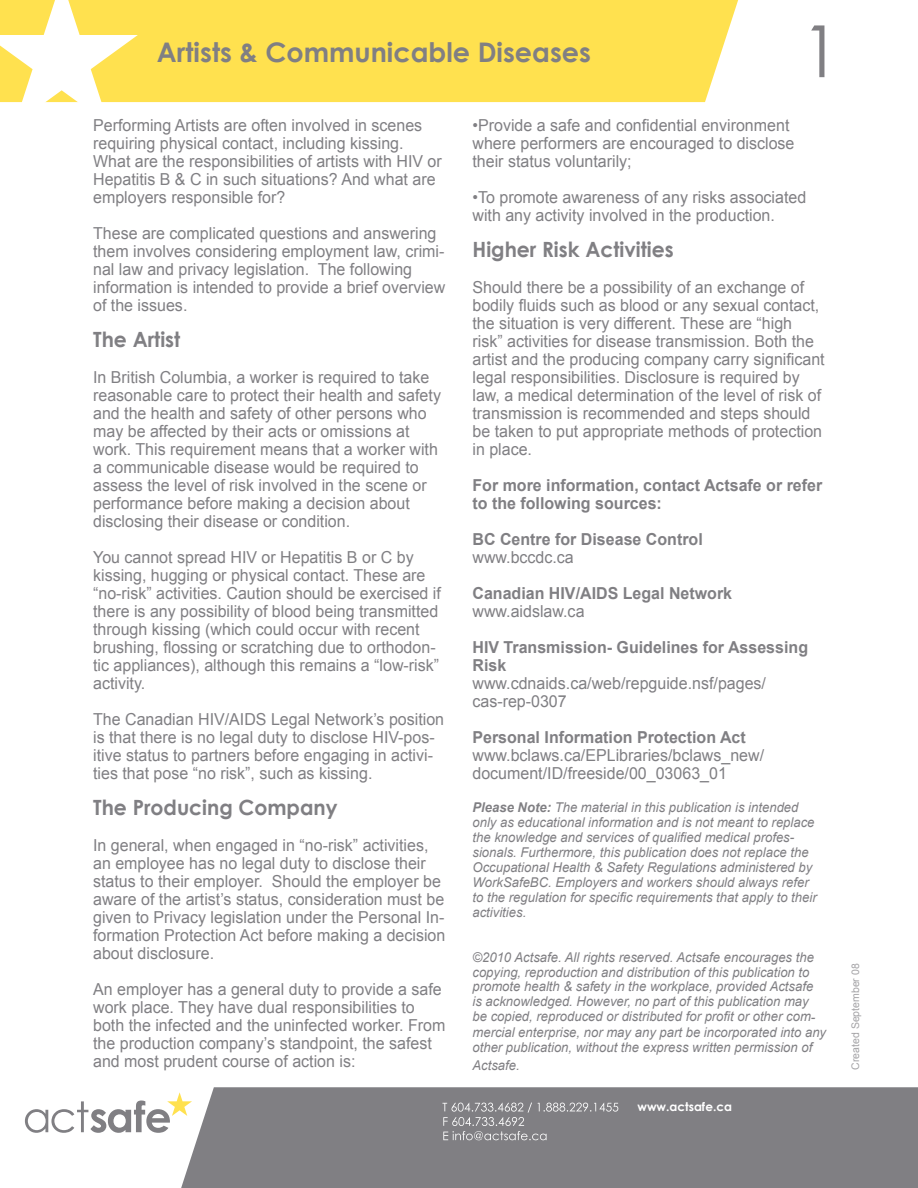
<style>
.page{position:relative;width:918px;height:1188px;background:#fff}
.page>*{position:absolute;margin:0;border:0;box-sizing:border-box;transform-origin:0 0}
.t1{font:72px "Century Gothic";color:#807f83}
.t2{font:700 27px "Century Gothic";color:#807f83}
.t3{font:700 21px "Century Gothic";color:#807f83}
.t4{font:16.5px/18px "Arial";color:#807f83}
.t5{font:700 16.5px/18px "Arial";color:#807f83}
.t6{font:italic 13.5px/15px "Arial";color:#807f83}
.t7{font:700 12px "Century Gothic";color:#fff}
.t8{font:10.5px "Arial";color:#a4a3a6}
.s1{font-weight:700}
</style>
<div class="page">
<div style="left:181px;top:1087px;width:737px;height:101px;background:#807f83"></div>
<div style="left:138px;top:0;width:600px;height:102px;background:#ffe14f"></div>
<svg style="left:0;top:0;width:138px;height:103px"></svg>
<svg style="left:25px;top:1092px;width:167px;height:41px"></svg>
<svg style="left:442px;top:1103px;width:176px;height:37px;background:#8e8d90"></svg>
<h2 class="t2" style="left:157px;top:32px;width:436px">Artists &amp; Communicable Diseases</h2>
<h1 class="t1" style="left:801px;top:1px;width:41px">1</h1>
<p class="t4" style="left:93px;top:116px;width:350px">Performing Artists are often involved in scenes requiring physical contact, including kissing.<br>What are the responsibilities of artists with HIV or Hepatitis B &amp; C in such situations? And what are employers responsible for?</p>
<p class="t4" style="left:93px;top:224px;width:354px">These are complicated questions and answering them involves considering employment law, crimi&shy;nal law and privacy legislation. The following information is intended to provide a brief overview of the issues.</p>
<p class="t3" style="left:93px;top:323px;width:89px">The Artist</p>
<p class="t4" style="left:93px;top:368px;width:349px">In British Columbia, a worker is required to take reasonable care to protect their health and safety and the health and safety of other persons who may be affected by their acts or omissions at work. This requirement means that a worker with a communicable disease would be required to assess the level of risk involved in the scene or performance before making a decision about disclosing their disease or condition.</p>
<p class="t4" style="left:93px;top:548px;width:349px">You cannot spread HIV or Hepatitis B or C by kissing, hugging or physical contact. These are “no-risk” activities. Caution should be exercised if there is any possibility of blood being transmitted through kissing (which could occur with recent brushing, flossing or scratching due to orthodon&shy;tic appliances), although this remains a “low-risk” activity.</p>
<p class="t4" style="left:93px;top:710px;width:353px">The Canadian HIV/AIDS Legal Network’s position is that there is no legal duty to disclose HIV-pos&shy;itive status to partners before engaging in activi&shy;ties that pose “no risk”, such as kissing.</p>
<p class="t3" style="left:93px;top:791px;width:246px">The Producing Company</p>
<p class="t4" style="left:93px;top:836px;width:354px">In general, when engaged in “no-risk” activities, an employee has no legal duty to disclose their status to their employer. Should the employer be aware of the artist’s status, consideration must be given to Privacy legislation under the Personal In&shy;formation Protection Act before making a decision about disclosure.</p>
<p class="t4" style="left:93px;top:980px;width:354px">An employer has a general duty to provide a safe work place. They have dual responsibilities to both the infected and the uninfected worker. From the production company’s standpoint, the safest and most prudent course of action is:</p>
<p class="t4" style="left:472px;top:116px;width:324px">•Provide a safe and confidential environment where performers are encouraged to disclose their status voluntarily;</p>
<p class="t4" style="left:472px;top:188px;width:335px">•To promote awareness of any risks associated with any activity involved in the production.</p>
<p class="t3" style="left:472px;top:233px;width:203px">Higher Risk Activities</p>
<p class="t4" style="left:472px;top:278px;width:354px">Should there be a possibility of an exchange of bodily fluids such as blood or any sexual contact, the situation is very different. These are “high risk” activities for disease transmission. Both the artist and the producing company carry significant legal responsibilities. Disclosure is required by law, a medical determination of the level of risk of transmission is recommended and steps should be taken to put appropriate methods of protection in place.</p>
<p class="t5" style="left:472px;top:476px;width:351px">For more information, contact Actsafe or refer to the following sources:</p>
<p class="t5" style="left:472px;top:530px;width:232px">BC Centre for Disease Control</p>
<p class="t4" style="left:472px;top:548px;width:103px">www.bccdc.ca</p>
<p class="t5" style="left:472px;top:584px;width:261px">Canadian HIV/AIDS Legal Network</p>
<p class="t4" style="left:472px;top:602px;width:114px">www.aidslaw.ca</p>
<p class="t5" style="left:472px;top:638px;width:337px">HIV Transmission- Guidelines for Assessing<br>Risk</p>
<p class="t4" style="left:472px;top:674px;width:295px">www.cdnaids.ca/web/repguide.nsf/pages/ cas-rep-0307</p>
<p class="t5" style="left:472px;top:728px;width:275px">Personal Information Protection Act</p>
<p class="t4" style="left:472px;top:746px;width:293px">www.bclaws.ca/EPLibraries/bclaws_new/ document/ID/freeside/00_03063_01</p>
<p class="t6" style="left:472px;top:799px;width:346px"><span class="s1">Please Note:</span> The material in this publication is intended only as educational information and is not meant to replace the knowledge and services of qualified medical profes&shy;sionals. Furthermore, this publication does not replace the Occupational Health &amp; Safety Regulations administered by WorkSafeBC. Employers and workers should always refer to the regulation for specific requirements that apply to their activities.</p>
<p class="t6" style="left:472px;top:949px;width:355px">©2010 Actsafe. All rights reserved. Actsafe encourages the copying, reproduction and distribution of this publication to promote health &amp; safety in the workplace, provided Actsafe<br>is acknowledged. However, no part of this publication may be copied, reproduced or distributed for profit or other com&shy;mercial enterprise, nor may any part be incorporated into any other publication, without the express written permission of</p>
<p class="t6" style="left:472px;top:1057px;width:49px">Actsafe.</p>
<p class="t7" style="left:637px;top:1098px;width:96px">www.actsafe.ca</p>
<p class="t8" style="left:849px;top:1070px;width:108px;rotate:-90deg">Created September 08</p>
</div>
